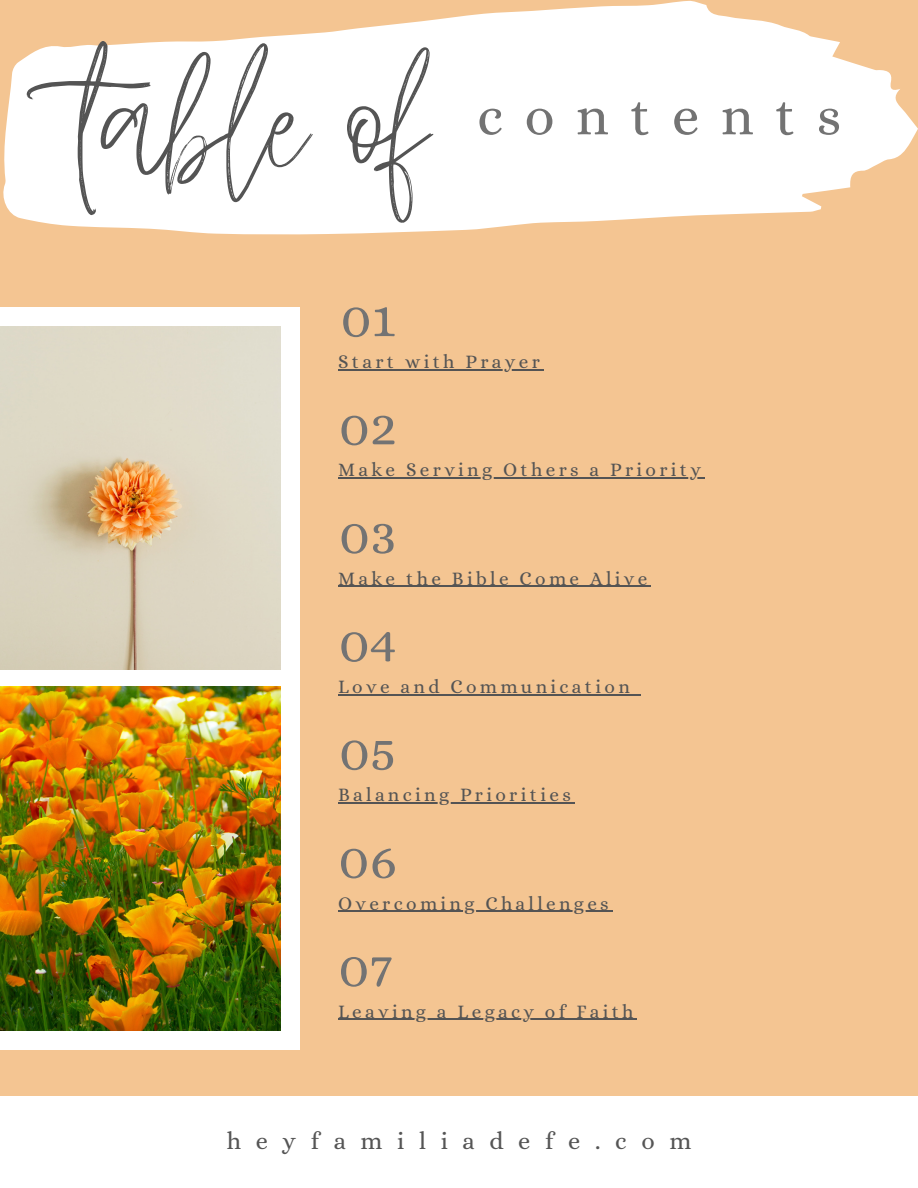
<style>
.page{position:relative;width:918px;height:1188px;background:#f4c592}
.page>*{position:absolute;margin:0;border:0;box-sizing:border-box;transform-origin:0 0}
.t1{font:170.4px "Shadow";color:#545454}
.t2{font:55.05px "Alice";letter-spacing:.385em;color:#737373}
.t3{font:54px "Alice";color:#737373}
.t4{font:24.45px "Alice";letter-spacing:.6em;color:#555}
.t5{font:19.2px "Alice";letter-spacing:.175em;color:#545454}
</style>
<div class="page">
<div style="left:0;top:307px;width:300px;height:743px;background:#fff"></div>
<svg style="left:3px;top:1px;width:915px;height:234px;fill:#fff"></svg>
<hr style="left:338px;top:369px;width:205px;height:1px;background:#545454">
<hr style="left:338px;top:478px;width:366px;height:1px;background:#545454">
<hr style="left:338px;top:586px;width:313px;height:1px;background:#545454">
<hr style="left:338px;top:694px;width:295px;height:1px;background:#545454">
<hr style="left:338px;top:802px;width:236px;height:2px;background:#545454">
<hr style="left:338px;top:911px;width:274px;height:1px;background:#545454">
<img style="left:0;top:326px;width:280px;height:343px">
<img style="left:0;top:686px;width:280px;height:344px">
<div style="left:0;top:1096px;width:918px;height:92px;background:#fff"></div>
<hr style="left:338px;top:1019px;width:299px;height:1px;background:#545454">
<p class="t1" style="left:77px;top:-14px;width:353px">table of</p>
<p class="t2" style="left:477px;top:84px;width:366px">contents</p>
<p class="t3" style="left:340px;top:287px;width:56px">01</p>
<p class="t5" style="left:338px;top:351px;width:203px">Start with Prayer</p>
<p class="t3" style="left:339px;top:395px;width:60px">02</p>
<p class="t5" style="left:338px;top:459px;width:365px">Make Serving Others a Priority</p>
<p class="t3" style="left:339px;top:504px;width:59px">03</p>
<p class="t5" style="left:338px;top:567px;width:311px">Make the Bible Come Alive</p>
<p class="t3" style="left:338px;top:612px;width:60px">04</p>
<p class="t5" style="left:338px;top:676px;width:293px">Love and Communication</p>
<p class="t3" style="left:339px;top:720px;width:59px">05</p>
<p class="t5" style="left:338px;top:784px;width:234px">Balancing Priorities</p>
<p class="t3" style="left:338px;top:828px;width:61px">06</p>
<p class="t5" style="left:338px;top:892px;width:272px">Overcoming Challenges</p>
<p class="t3" style="left:338px;top:937px;width:56px">07</p>
<p class="t5" style="left:338px;top:1000px;width:297px">Leaving a Legacy of Faith</p>
<p class="t4" style="left:227px;top:1126px;width:466px">heyfamiliadefe.com</p>
</div>
